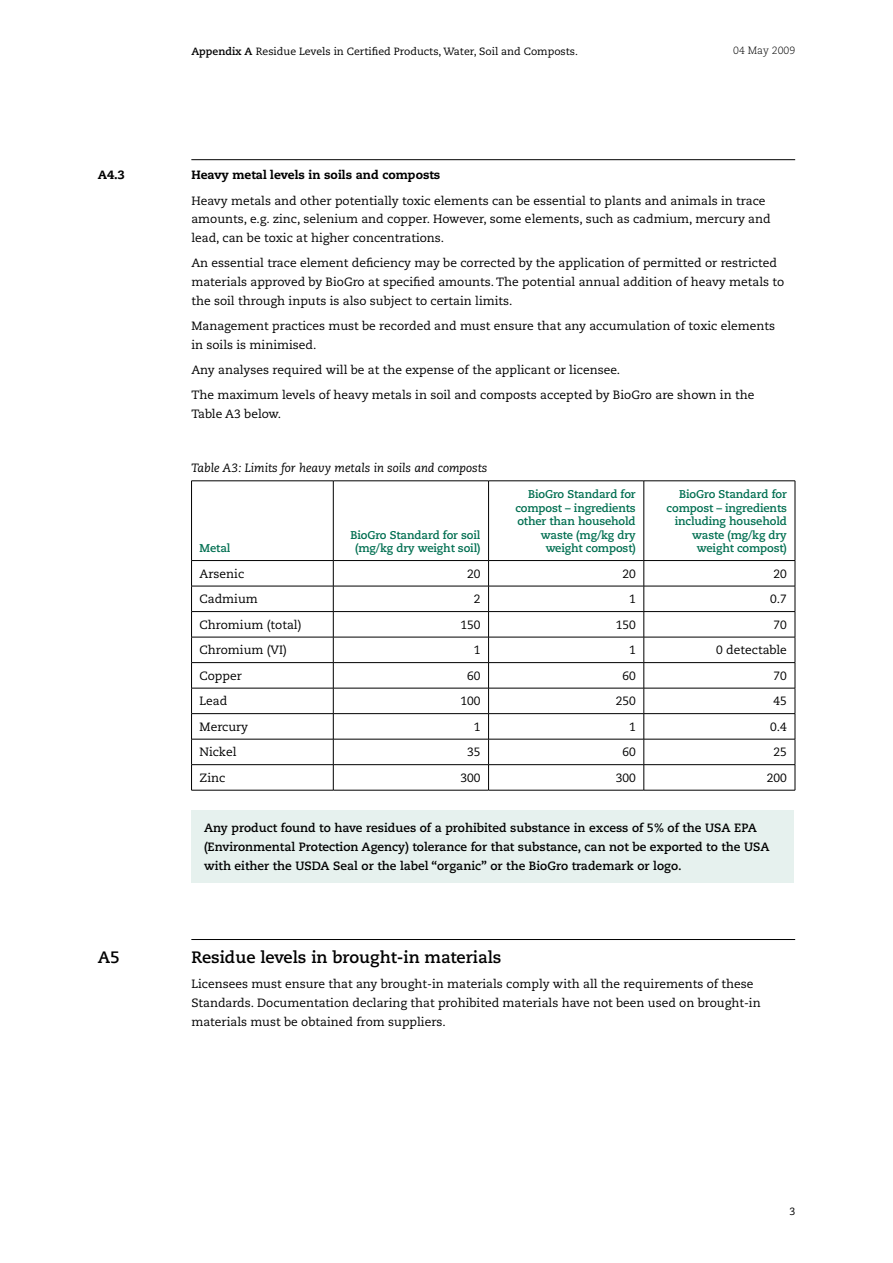
<style>
.page{position:relative;width:893px;height:1263px;background:#fff}
.page>*{position:absolute;margin:0;border:0;box-sizing:border-box;transform-origin:0 0}
.t1{font:700 16.5px "Caecilia";color:#000}
.t2{font:12px/18.8px "Caecilia";color:#000}
.t3{font:700 12px/18.8px "Caecilia";color:#000}
.t4{font:italic 12px "Caecilia";color:#000}
.t5{font:800 12px "Caecilia";color:#000}
.t6{font:700 11.25px/13.5px "Caecilia";letter-spacing:-.01em;color:#006f51;text-align:right}
.t7{font:10.5px "Caecilia";color:#000}
.t8{font:300 10.5px "Caecilia";color:#000}
.s1{font-weight:700}
</style>
<div class="page">
<hr style="left:191px;top:159px;width:604px;height:1px;background:#000">
<hr style="left:191px;top:939px;width:604px;height:1px;background:#000">
<hr style="left:191px;top:481px;width:142px;height:1px;background:#000">
<hr style="left:191px;top:481px;width:1px;height:79px;background:#000">
<hr style="left:333px;top:481px;width:156px;height:1px;background:#000">
<hr style="left:333px;top:481px;width:1px;height:79px;background:#000">
<hr style="left:489px;top:481px;width:155px;height:1px;background:#000">
<hr style="left:488px;top:481px;width:1px;height:79px;background:#000">
<hr style="left:644px;top:481px;width:151px;height:1px;background:#000">
<hr style="left:644px;top:481px;width:1px;height:79px;background:#000">
<hr style="left:795px;top:481px;width:1px;height:79px;background:#000">
<hr style="left:191px;top:560px;width:142px;height:1px;background:#000">
<hr style="left:333px;top:560px;width:156px;height:1px;background:#000">
<hr style="left:489px;top:560px;width:155px;height:1px;background:#000">
<hr style="left:644px;top:560px;width:151px;height:1px;background:#000">
<hr style="left:191px;top:586px;width:142px;height:1px;background:#000">
<hr style="left:333px;top:586px;width:156px;height:1px;background:#000">
<hr style="left:489px;top:586px;width:155px;height:1px;background:#000">
<hr style="left:644px;top:586px;width:151px;height:1px;background:#000">
<hr style="left:191px;top:611px;width:142px;height:1px;background:#000">
<hr style="left:333px;top:611px;width:156px;height:1px;background:#000">
<hr style="left:489px;top:611px;width:155px;height:1px;background:#000">
<hr style="left:644px;top:611px;width:151px;height:1px;background:#000">
<hr style="left:191px;top:637px;width:142px;height:1px;background:#000">
<hr style="left:333px;top:637px;width:156px;height:1px;background:#000">
<hr style="left:489px;top:637px;width:155px;height:1px;background:#000">
<hr style="left:644px;top:637px;width:151px;height:1px;background:#000">
<hr style="left:191px;top:662px;width:142px;height:1px;background:#000">
<hr style="left:333px;top:662px;width:156px;height:1px;background:#000">
<hr style="left:489px;top:662px;width:155px;height:1px;background:#000">
<hr style="left:644px;top:662px;width:151px;height:1px;background:#000">
<hr style="left:191px;top:688px;width:142px;height:1px;background:#000">
<hr style="left:333px;top:688px;width:156px;height:1px;background:#000">
<hr style="left:489px;top:688px;width:155px;height:1px;background:#000">
<hr style="left:644px;top:688px;width:151px;height:1px;background:#000">
<hr style="left:191px;top:713px;width:142px;height:1px;background:#000">
<hr style="left:333px;top:713px;width:156px;height:1px;background:#000">
<hr style="left:489px;top:713px;width:155px;height:1px;background:#000">
<hr style="left:644px;top:713px;width:151px;height:1px;background:#000">
<hr style="left:191px;top:739px;width:142px;height:1px;background:#000">
<hr style="left:333px;top:739px;width:156px;height:1px;background:#000">
<hr style="left:489px;top:739px;width:155px;height:1px;background:#000">
<hr style="left:644px;top:739px;width:151px;height:1px;background:#000">
<hr style="left:191px;top:764px;width:142px;height:1px;background:#000">
<svg style="left:191px;top:561px;width:1px;height:229px"></svg>
<hr style="left:333px;top:764px;width:156px;height:1px;background:#000">
<svg style="left:333px;top:561px;width:1px;height:229px"></svg>
<hr style="left:489px;top:764px;width:155px;height:1px;background:#000">
<svg style="left:488px;top:561px;width:1px;height:229px"></svg>
<hr style="left:644px;top:764px;width:151px;height:1px;background:#000">
<svg style="left:644px;top:561px;width:1px;height:229px"></svg>
<svg style="left:795px;top:561px;width:1px;height:229px"></svg>
<hr style="left:191px;top:790px;width:142px;height:1px;background:#000">
<hr style="left:333px;top:790px;width:156px;height:1px;background:#000">
<hr style="left:489px;top:790px;width:155px;height:1px;background:#000">
<hr style="left:644px;top:790px;width:151px;height:1px;background:#000">
<div style="left:191px;top:810px;width:603px;height:72px;background:#e6f1ee"></div>
<p class="t7" style="left:191px;top:45px;width:388px"><span class="s1">Appendix A</span> Residue Levels in Certified Products, Water, Soil and Composts.</p>
<p class="t8" style="left:733px;top:45px;width:64px">04 May 2009</p>
<p class="t5" style="left:98px;top:168px;width:29px">A4.3</p>
<p class="t5" style="left:191px;top:168px;width:251px">Heavy metal levels in soils and composts</p>
<p class="t2" style="left:191px;top:191px;width:581px">Heavy metals and other potentially toxic elements can be essential to plants and animals in trace amounts, e.g. zinc, selenium and copper. However, some elements, such as cadmium, mercury and lead, can be toxic at higher concentrations.</p>
<p class="t2" style="left:191px;top:254px;width:594px">An essential trace element deficiency may be corrected by the application of permitted or restricted materials approved by BioGro at specified amounts. The potential annual addition of heavy metals to the soil through inputs is also subject to certain limits.</p>
<p class="t2" style="left:191px;top:316px;width:585px">Management practices must be recorded and must ensure that any accumulation of toxic elements in soils is minimised.</p>
<p class="t2" style="left:191px;top:357px;width:565px;line-height:25.2px">Any analyses required will be at the expense of the applicant or licensee.<br>The maximum levels of heavy metals in soil and composts accepted by BioGro are shown in the</p>
<p class="t2" style="left:191px;top:404px;width:91px">Table A3 below.</p>
<p class="t4" style="left:191px;top:461px;width:298px">Table A3: Limits for heavy metals in soils and composts</p>
<p class="t6" style="left:200px;top:541px;width:32px">Metal</p>
<p class="t6" style="left:350px;top:528px;width:132px;text-align:center">BioGro Standard for soil (mg/kg dry weight soil)</p>
<p class="t6" style="left:515px;top:487px;width:122px">BioGro Standard for compost – ingredients other than household waste (mg/kg dry weight compost)</p>
<p class="t6" style="left:667px;top:487px;width:122px">BioGro Standard for compost – ingredients including household waste (mg/kg dry weight compost)</p>
<p class="t2" style="left:200px;top:564px;width:46px">Arsenic</p>
<p class="t2" style="left:467px;top:564px;width:15px">20</p>
<p class="t2" style="left:622px;top:564px;width:15px">20</p>
<p class="t2" style="left:773px;top:564px;width:15px">20</p>
<p class="t2" style="left:200px;top:590px;width:60px">Cadmium</p>
<p class="t2" style="left:474px;top:590px;width:8px">2</p>
<p class="t2" style="left:629px;top:590px;width:8px">1</p>
<p class="t2" style="left:770px;top:590px;width:18px">0.7</p>
<p class="t2" style="left:200px;top:615px;width:103px">Chromium (total)</p>
<p class="t2" style="left:460px;top:615px;width:22px">150</p>
<p class="t2" style="left:616px;top:615px;width:22px">150</p>
<p class="t2" style="left:773px;top:615px;width:15px">70</p>
<p class="t2" style="left:200px;top:641px;width:89px">Chromium (VI)</p>
<p class="t2" style="left:474px;top:641px;width:8px">1</p>
<p class="t2" style="left:629px;top:641px;width:8px">1</p>
<p class="t2" style="left:716px;top:641px;width:72px">0 detectable</p>
<p class="t2" style="left:200px;top:666px;width:44px">Copper</p>
<p class="t2" style="left:467px;top:666px;width:15px">60</p>
<p class="t2" style="left:622px;top:666px;width:15px">60</p>
<p class="t2" style="left:773px;top:666px;width:15px">70</p>
<p class="t2" style="left:200px;top:692px;width:29px">Lead</p>
<p class="t2" style="left:460px;top:692px;width:22px">100</p>
<p class="t2" style="left:616px;top:692px;width:22px">250</p>
<p class="t2" style="left:773px;top:692px;width:15px">45</p>
<p class="t2" style="left:200px;top:717px;width:50px">Mercury</p>
<p class="t2" style="left:474px;top:717px;width:8px">1</p>
<p class="t2" style="left:629px;top:717px;width:8px">1</p>
<p class="t2" style="left:770px;top:717px;width:18px">0.4</p>
<p class="t2" style="left:200px;top:743px;width:38px">Nickel</p>
<p class="t2" style="left:467px;top:743px;width:15px">35</p>
<p class="t2" style="left:622px;top:743px;width:15px">60</p>
<p class="t2" style="left:773px;top:743px;width:15px">25</p>
<p class="t2" style="left:200px;top:768px;width:27px">Zinc</p>
<p class="t2" style="left:460px;top:768px;width:22px">300</p>
<p class="t2" style="left:616px;top:768px;width:22px">300</p>
<p class="t2" style="left:767px;top:768px;width:22px">200</p>
<p class="t3" style="left:204px;top:819px;width:567px">Any product found to have residues of a prohibited substance in excess of 5% of the USA EPA (Environmental Protection Agency) tolerance for that substance, can not be exported to the USA with either the USDA Seal or the label “organic” or the BioGro trademark or logo.</p>
<h1 class="t1" style="left:98px;top:948px;width:24px">A5</h1>
<h1 class="t1" style="left:191px;top:948px;width:312px">Residue levels in brought-in materials</h1>
<p class="t2" style="left:191px;top:975px;width:571px">Licensees must ensure that any brought-in materials comply with all the requirements of these<br>Standards. Documentation declaring that prohibited materials have not been used on brought-in materials must be obtained from suppliers.</p>
<p class="t7" style="left:789px;top:1205px;width:7px">3</p>
</div>
